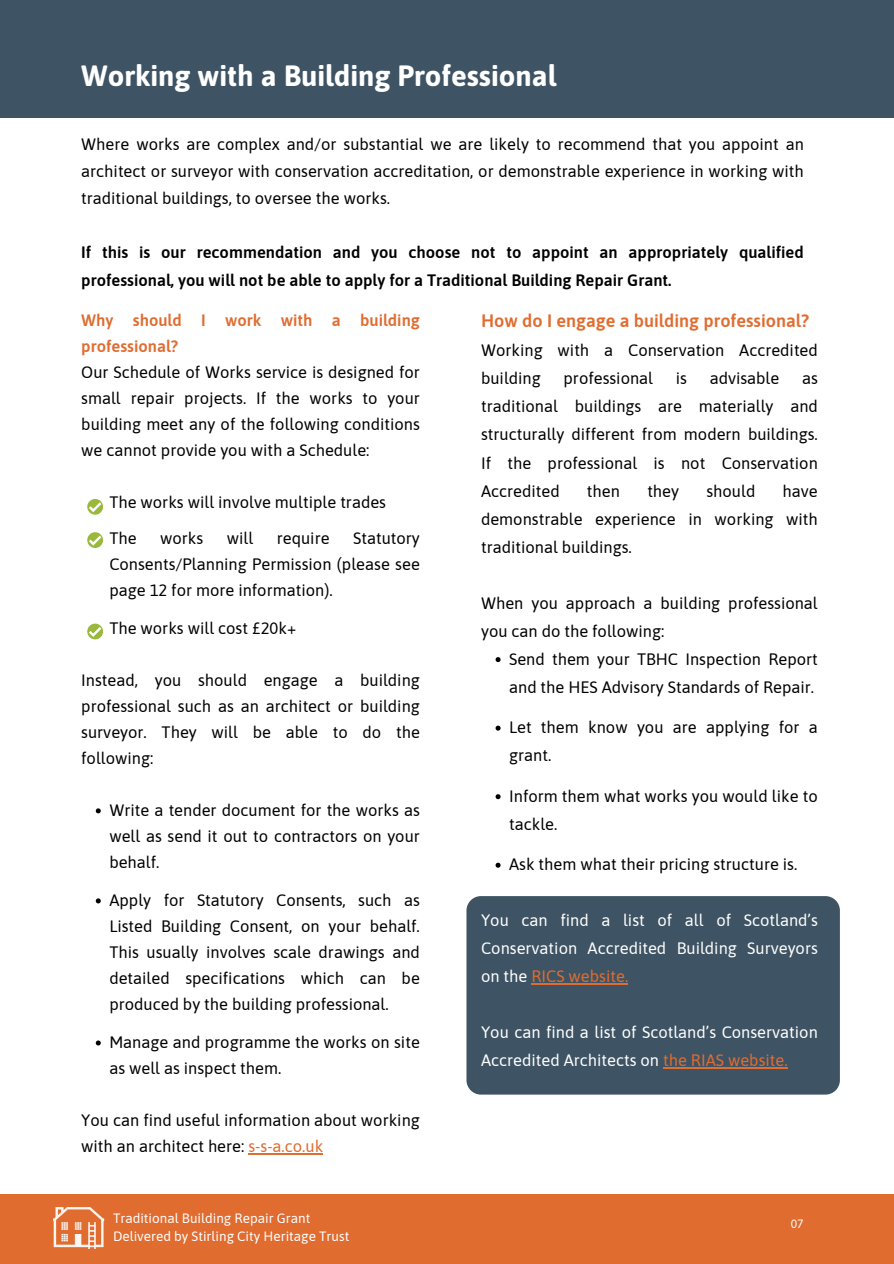
<style>
.page{position:relative;width:894px;height:1264px;background:#fff}
.page>*{position:absolute;margin:0;border:0;box-sizing:border-box;transform-origin:0 0}
.t1{font:700 29.25px "Asap";color:#fff}
.t2{font:600 18px "Asap";color:#e06c30}
.t3{font:16.5px/26px "Asap";color:#000;text-align:justify}
.t4{font:16.5px/28px "Asap";color:#fff;text-align:justify}
.t5{font:600 16.5px/27px "Asap";color:#000}
.t6{font:600 16.5px/26px "Asap";color:#e06c30}
.t7{font:13.5px "Asap";color:#fff}
.t8{font:12px "Asap";color:#fff}
.s1{color:#e06c30}
</style>
<div class="page">
<div style="left:0;top:1193px;width:893px;height:70px;background:#e06c30"></div>
<img style="left:54px;top:1207px;width:50px;height:41px">
<div style="left:0;top:0;width:893px;height:117px;background:#3e5363"></div>
<div style="left:466px;top:896px;width:373px;height:198px;background:#3e5363;border-radius:14px"></div>
<svg style="left:96px;top:808px;width:5px;height:5px"></svg>
<svg style="left:96px;top:898px;width:5px;height:5px"></svg>
<svg style="left:96px;top:1040px;width:5px;height:5px"></svg>
<hr style="left:248px;top:1152px;width:75px;height:2px;background:#e06c30">
<svg style="left:495px;top:657px;width:5px;height:5px"></svg>
<svg style="left:495px;top:725px;width:5px;height:5px"></svg>
<svg style="left:495px;top:794px;width:5px;height:5px"></svg>
<svg style="left:495px;top:862px;width:5px;height:5px"></svg>
<hr style="left:531px;top:983px;width:97px;height:1px;background:#e06c30">
<hr style="left:663px;top:1067px;width:124px;height:1px;background:#e06c30">
<svg style="left:87px;top:532px;width:16px;height:16px"></svg>
<svg style="left:87px;top:499px;width:16px;height:15px"></svg>
<svg style="left:87px;top:623px;width:16px;height:16px"></svg>
<p class="t1" style="left:81px;top:59px;width:476px">Working with a Building Professional</p>
<p class="t3" style="left:81px;top:131px;width:724px;line-height:27px">Where works are complex and/or substantial we are likely to recommend that you appoint an architect or surveyor with conservation accreditation, or demonstrable experience in working with traditional buildings, to oversee the works.</p>
<p class="t5" style="left:81px;top:239px;width:723px">If this is our recommendation and you choose not to appoint an appropriately qualified professional, you will not be able to apply for a Traditional Building Repair Grant.</p>
<h3 class="t6" style="left:81px;top:307px;width:340px">Why should I work with a building professional?</h3>
<h2 class="t3" style="left:81px;top:359px;width:340px">Our Schedule of Works service is designed for small repair projects. If the works to your building meet any of the following conditions we cannot provide you with a Schedule:</h2>
<p class="t3" style="left:109px;top:489px;width:278px">The works will involve multiple trades</p>
<p class="t3" style="left:109px;top:525px;width:29px">The</p>
<p class="t3" style="left:160px;top:525px;width:45px">works</p>
<p class="t3" style="left:227px;top:525px;width:28px">will</p>
<p class="t3" style="left:277px;top:525px;width:54px">require</p>
<p class="t3" style="left:109px;top:525px;width:312px;text-indent:244px">Statutory Consents/Planning Permission (please see page 12 for more information).</p>
<p class="t3" style="left:109px;top:615px;width:188px">The works will cost £20k+</p>
<p class="t3" style="left:81px;top:667px;width:340px">Instead, you should engage a building professional such as an architect or building surveyor. They will be able to do the following:</p>
<p class="t3" style="left:109px;top:797px;width:312px">Write a tender document for the works as well as send it out to contractors on your behalf.</p>
<p class="t3" style="left:109px;top:887px;width:312px">Apply for Statutory Consents, such as Listed Building Consent, on your behalf.<br>This usually involves scale drawings and detailed specifications which can be produced by the building professional.</p>
<p class="t3" style="left:109px;top:1029px;width:312px">Manage and programme the works on site as well as inspect them.</p>
<p class="t3" style="left:81px;top:1107px;width:340px">You can find useful information about working with an architect here: <span class="s1">s-s-a.co.uk</span></p>
<p class="t7" style="left:113px;top:1210px;width:199px">Traditional Building Repair Grant</p>
<p class="t7" style="left:113px;top:1228px;width:238px">Delivered by Stirling City Heritage Trust</p>
<p class="t2" style="left:481px;top:310px;width:329px">How do I engage a building professional?</p>
<p class="t3" style="left:481px;top:336px;width:338px;line-height:28px">Working with a Conservation Accredited building</p>
<p class="t3" style="left:563px;top:365px;width:91px">professional</p>
<p class="t3" style="left:675px;top:365px;width:13px">is</p>
<p class="t3" style="left:709px;top:365px;width:71px">advisable</p>
<p class="t3" style="left:481px;top:364px;width:338px;line-height:28px;text-indent:321px">as traditional buildings are materially and structurally different from modern buildings.<br>If the professional is not Conservation Accredited</p>
<p class="t3" style="left:481px;top:476px;width:338px;line-height:28px;text-indent:301px">have demonstrable experience in working with traditional buildings.</p>
<p class="t3" style="left:481px;top:588px;width:338px;line-height:28px">When you approach a building professional you can do the following:</p>
<p class="t3" style="left:509px;top:644px;width:310px;line-height:28px">Send them your TBHC Inspection Report and the HES Advisory Standards of Repair.</p>
<p class="t3" style="left:509px;top:713px;width:310px;line-height:28px">Let them know you are applying for a grant.</p>
<p class="t3" style="left:509px;top:781px;width:310px;line-height:28px">Inform them what works you would like to tackle.</p>
<p class="t3" style="left:509px;top:851px;width:290px">Ask them what their pricing structure is.</p>
<p class="t4" style="left:481px;top:906px;width:338px">You can find a list of all of Scotland’s Conservation Accredited Building Surveyors on the <span class="s1">RICS website.</span></p>
<p class="t3" style="left:587px;top:477px;width:35px">then</p>
<p class="t3" style="left:647px;top:477px;width:33px">they</p>
<p class="t3" style="left:706px;top:477px;width:50px">should</p>
<p class="t4" style="left:481px;top:1018px;width:338px">You can find a list of Scotland’s Conservation<br>Accredited Architects on <span class="s1">the RIAS website.</span></p>
<p class="t8" style="left:790px;top:1216px;width:14px">07</p>
</div>
